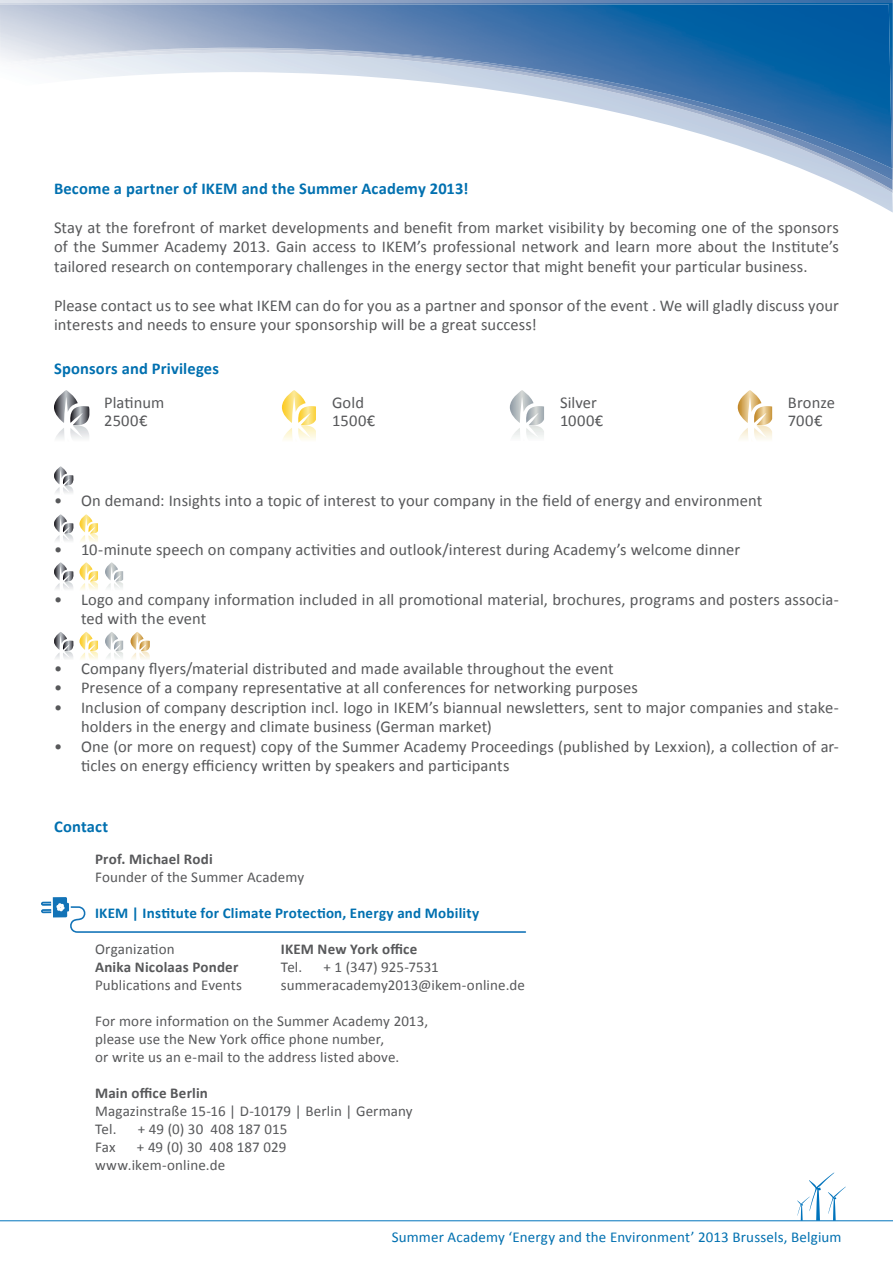
<style>
.page{position:relative;width:893px;height:1263px;background:#fff}
.page>*{position:absolute;margin:0;border:0;box-sizing:border-box;transform-origin:0 0}
.t1{font:16.5px/19.5px "Calibri";letter-spacing:.005em;color:#57585a}
.t2{font:700 16.5px "Calibri";letter-spacing:.01em;color:#0070b0}
.t3{font:15px "Calibri";letter-spacing:.01em;color:#57585a}
.t4{font:700 15px "Calibri";letter-spacing:.015em;color:#57585a}
.t5{font:15px "Calibri";letter-spacing:.01em;color:#0070b0}
.t6{font:700 15px "Calibri";letter-spacing:.015em;color:#0070b0}
</style>
<div class="page">
<hr style="left:0;top:1220px;width:893px;height:1px;background:#0073bc">
<svg style="left:797px;top:1172px;width:49px;height:49px"></svg>
<svg style="left:41px;top:897px;width:485px;height:36px"></svg>
<img style="left:828px;top:180px;width:64px;height:10px">
<img style="left:800px;top:168px;width:92px;height:12px">
<img style="left:0;top:4px;width:892px;height:164px">
<svg style="left:54px;top:466px;width:20px;height:27px"></svg>
<svg style="left:54px;top:514px;width:20px;height:27px"></svg>
<svg style="left:80px;top:514px;width:18px;height:28px"></svg>
<svg style="left:54px;top:562px;width:20px;height:27px"></svg>
<svg style="left:80px;top:562px;width:18px;height:28px"></svg>
<svg style="left:105px;top:562px;width:18px;height:26px"></svg>
<svg style="left:54px;top:632px;width:20px;height:27px"></svg>
<svg style="left:80px;top:632px;width:18px;height:28px"></svg>
<svg style="left:105px;top:632px;width:18px;height:26px"></svg>
<svg style="left:131px;top:632px;width:19px;height:27px"></svg>
<svg style="left:54px;top:390px;width:35px;height:49px"></svg>
<svg style="left:282px;top:390px;width:34px;height:50px"></svg>
<svg style="left:510px;top:390px;width:34px;height:47px"></svg>
<svg style="left:738px;top:390px;width:34px;height:50px"></svg>
<p class="t2" style="left:54px;top:178px;width:416px">Become a partner of IKEM and the Summer Academy 2013!</p>
<p class="t1" style="left:54px;top:217px;width:786px;text-align:justify">Stay at the forefront of market developments and benefit from market visibility by becoming one of the sponsors of the Summer Academy 2013. Gain access to IKEM’s professional network and learn more about the Institute’s tailored research on contemporary challenges in the energy sector that might benefit your particular business.</p>
<p class="t1" style="left:54px;top:295px;width:786px">Please contact us to see what IKEM can do for you as a partner and sponsor of the event . We will gladly discuss your interests and needs to ensure your sponsorship will be a great success!</p>
<p class="t2" style="left:54px;top:358px;width:166px">Sponsors and Privileges</p>
<p class="t1" style="left:104px;top:392px;width:62px">Platinum</p>
<p class="t1" style="left:104px;top:410px;width:45px">2500€</p>
<p class="t1" style="left:332px;top:392px;width:33px">Gold</p>
<p class="t1" style="left:332px;top:410px;width:45px">1500€</p>
<p class="t1" style="left:560px;top:392px;width:39px">Silver</p>
<p class="t1" style="left:560px;top:410px;width:45px">1000€</p>
<p class="t1" style="left:788px;top:392px;width:49px">Bronze</p>
<p class="t1" style="left:788px;top:410px;width:36px">700€</p>
<p class="t1" style="left:54px;top:489px;width:710px">• On demand: Insights into a topic of interest to your company in the field of energy and environment</p>
<p class="t1" style="left:54px;top:539px;width:688px">• 10-minute speech on company activities and outlook/interest during Academy’s welcome dinner</p>
<p class="t1" style="left:81px;top:588px;width:759px;text-indent:-27px">• Logo and company information included in all promotional material, brochures, programs and posters associa&shy;ted with the event</p>
<p class="t1" style="left:54px;top:657px;width:561px">• Company flyers/material distributed and made available throughout the event</p>
<p class="t1" style="left:54px;top:677px;width:585px">• Presence of a company representative at all conferences for networking purposes</p>
<p class="t1" style="left:81px;top:696px;width:759px;text-indent:-27px">• Inclusion of company description incl. logo in IKEM’s biannual newsletters, sent to major companies and stake&shy;holders in the energy and climate business (German market)</p>
<p class="t1" style="left:81px;top:735px;width:759px;text-indent:-27px">• One (or more on request) copy of the Summer Academy Proceedings (published by Lexxion), a collection of ar&shy;ticles on energy efficiency written by speakers and participants</p>
<p class="t2" style="left:54px;top:816px;width:56px">Contact</p>
<p class="t4" style="left:95px;top:850px;width:119px">Prof. Michael Rodi</p>
<p class="t3" style="left:95px;top:868px;width:211px">Founder of the Summer Academy</p>
<p class="t6" style="left:95px;top:904px;width:386px">IKEM | Institute for Climate Protection, Energy and Mobility</p>
<p class="t3" style="left:95px;top:940px;width:81px">Organization</p>
<p class="t4" style="left:95px;top:958px;width:145px">Anika Nicolaas Ponder</p>
<p class="t3" style="left:95px;top:976px;width:148px">Publications and Events</p>
<p class="t3" style="left:95px;top:1012px;width:334px">For more information on the Summer Academy 2013,</p>
<p class="t3" style="left:95px;top:1030px;width:291px">please use the New York office phone number,</p>
<p class="t3" style="left:95px;top:1048px;width:306px">or write us an e-mail to the address listed above.</p>
<p class="t4" style="left:95px;top:1084px;width:114px">Main office Berlin</p>
<p class="t3" style="left:95px;top:1102px;width:319px">Magazinstraße 15-16 | D-10179 | Berlin | Germany</p>
<p class="t3" style="left:95px;top:1120px;width:23px">Tel.</p>
<p class="t3" style="left:138px;top:1120px;width:151px">+ 49 (0) 30 408 187 015</p>
<p class="t3" style="left:95px;top:1138px;width:22px">Fax</p>
<p class="t3" style="left:137px;top:1138px;width:151px">+ 49 (0) 30 408 187 029</p>
<p class="t3" style="left:95px;top:1156px;width:132px">www.ikem-online.de</p>
<p class="t4" style="left:281px;top:940px;width:138px">IKEM New York office</p>
<p class="t3" style="left:281px;top:958px;width:23px">Tel.</p>
<p class="t3" style="left:323px;top:958px;width:117px">+ 1 (347) 925-7531</p>
<p class="t3" style="left:281px;top:976px;width:246px">summeracademy2013@ikem-online.de</p>
<p class="t5" style="left:392px;top:1228px;width:451px">Summer Academy ‘Energy and the Environment’ 2013 Brussels, Belgium</p>
</div>
